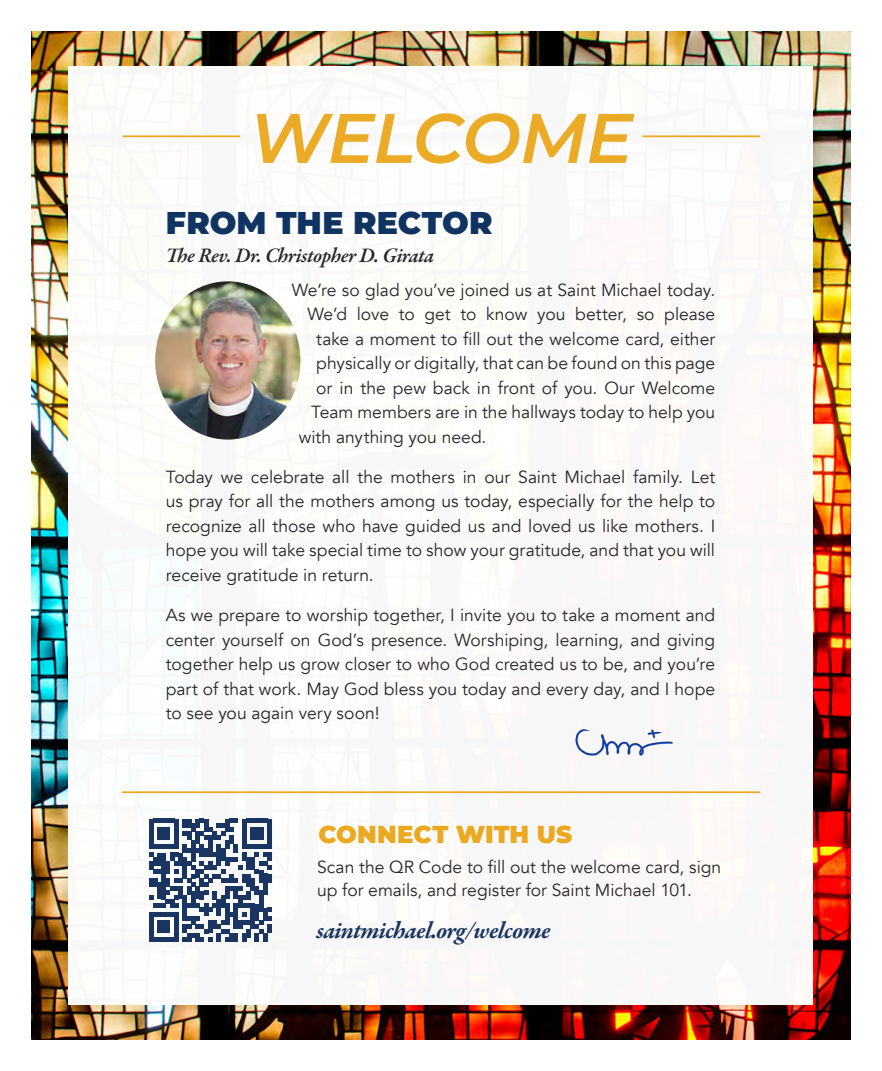
<style>
.page{position:relative;width:882px;height:1071px;background:#fff}
.page>*{position:absolute;margin:0;border:0;box-sizing:border-box;transform-origin:0 0}
.t1{font:italic 600 70px "Montserrat";letter-spacing:-.02em;color:#eba921}
.t2{font:900 31.5px "Montserrat";letter-spacing:.005em;color:#103462}
.t3{font:italic 700 24.5px "Garamond Premr Pro";letter-spacing:-.025em;color:#1a3561}
.t4{font:900 24.5px "Montserrat";color:#eba921}
.t5{font:italic 600 21px "Garamond Premr Pro";letter-spacing:-.025em;color:#292829}
.t6{font:17.5px/24.5px "Avenir";color:#292829;text-align:justify}
</style>
<div class="page">
<img style="left:32px;top:32px;width:818px;height:1008px">
<div style="left:69px;top:66px;width:744px;height:939px;background:#fbf8f7"></div>
<img style="left:155px;top:281px;width:145px;height:159px">
<hr style="left:122px;top:791px;width:638px;height:2px;background:#eba921">
<svg style="left:149px;top:819px;width:123px;height:123px"></svg>
<hr style="left:643px;top:135px;width:117px;height:2px;background:#eba921">
<hr style="left:122px;top:135px;width:118px;height:2px;background:#eba921">
<img style="left:575px;top:729px;width:99px;height:27px">
<h1 class="t1" style="left:249px;top:88px;width:385px">WELCOME</h1>
<h2 class="t2" style="left:166px;top:199px;width:328px">FROM THE RECTOR</h2>
<p class="t5" style="left:166px;top:242px;width:270px">The Rev. Dr. Christopher D. Girata</p>
<p class="t6" style="left:292px;top:278px;width:425px">We’re so glad you’ve joined us at Saint Michael today.</p>
<p class="t6" style="left:308px;top:302px;width:409px">We’d love to get to know you better, so please</p>
<p class="t6" style="left:316px;top:327px;width:401px">take a moment to fill out the welcome card, either</p>
<p class="t6" style="left:316px;top:351px;width:401px">physically or digitally, that can be found on this page</p>
<p class="t6" style="left:316px;top:376px;width:401px">or in the pew back in front of you. Our Welcome</p>
<p class="t6" style="left:311px;top:400px;width:406px">Team members are in the hallways today to help you</p>
<p class="t6" style="left:299px;top:425px;width:189px">with anything you need.</p>
<p class="t6" style="left:166px;top:465px;width:551px">Today we celebrate all the mothers in our Saint Michael family. Let us pray for all the mothers among us today, especially for the help to recognize all those who have guided us and loved us like mothers. I hope you will take special time to show your gratitude, and that you will receive gratitude in return.</p>
<p class="t6" style="left:166px;top:603px;width:551px">As we prepare to worship together, I invite you to take a moment and center yourself on God’s presence. Worshiping, learning, and giving together help us grow closer to who God created us to be, and you’re part of that work. May God bless you today and every day, and I hope to see you again very soon!</p>
<h3 class="t4" style="left:318px;top:816px;width:255px">CONNECT WITH US</h3>
<p class="t6" style="left:317px;top:856px;width:406px;line-height:22.8px">Scan the QR Code to fill out the welcome card, sign up for emails, and register for Saint Michael 101.</p>
<h3 class="t3" style="left:316px;top:916px;width:236px">saintmichael.org/welcome</h3>
</div>
